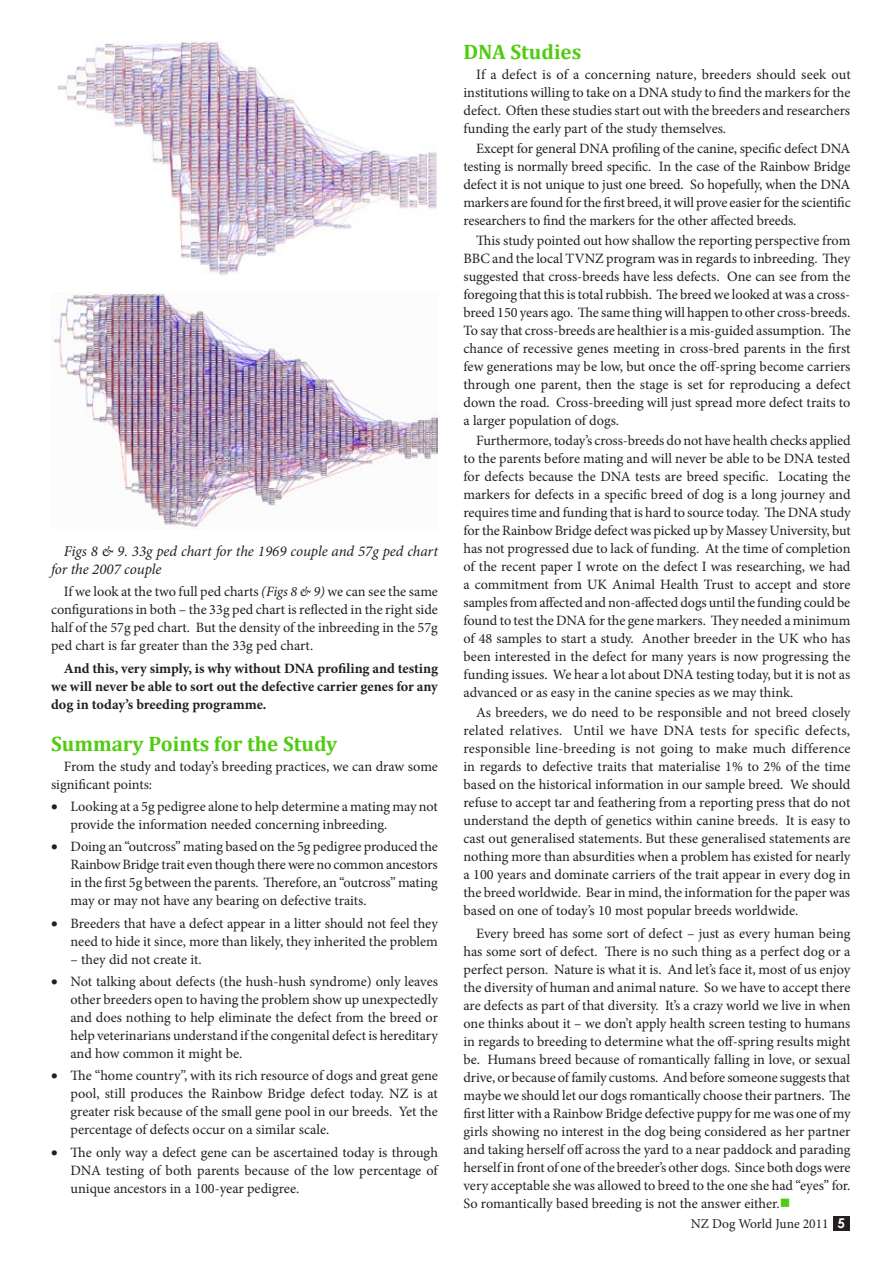
<style>
.page{position:relative;width:893px;height:1263px;background:#fff}
.page>*{position:absolute;margin:0;border:0;box-sizing:border-box;transform-origin:0 0}
.t1{font:700 21px "Cambria";color:#4fcc10}
.t2{font:italic 15px/18px "Minion Pro";letter-spacing:-.005em;color:#231f20}
.t3{font:14.25px/18px "Minion Pro";letter-spacing:-.005em;color:#231f20;text-align:justify}
.t4{font:700 14.25px/18px "Minion Pro";color:#231f20;text-align:justify}
.t5{font:13.5px "Minion Pro";color:#231f20}
.s1{font-style:italic}
.s2{color:#4fcc10}
.s3{font-family:"Century Gothic";font-weight:700;color:#fff}
</style>
<div class="page">
<div style="left:833px;top:1216px;width:17px;height:15px;background:#231f20"></div>
<img style="left:52px;top:292px;width:386px;height:236px">
<img style="left:57px;top:41px;width:380px;height:234px">
<p class="t2" style="left:51px;top:542px;width:388px;text-indent:13px">Figs 8 &amp; 9. 33g ped chart for the 1969 couple and 57g ped chart for the 2007 couple</p>
<p class="t3" style="left:51px;top:583px;width:388px;text-indent:13px">If we look at the two full ped charts <span class="s1">(Figs 8 &amp; 9)</span> we can see the same configurations in both – the 33g ped chart is reflected in the right side half of the 57g ped chart. But the density of the inbreeding in the 57g ped chart is far greater than the 33g ped chart.</p>
<p class="t4" style="left:51px;top:659px;width:388px;text-indent:13px">And this, very simply, is why without DNA profiling and testing we will never be able to sort out the defective carrier genes for any dog in today’s breeding programme.</p>
<h1 class="t1" style="left:51px;top:731px;width:288px">Summary Points for the Study</h1>
<p class="t3" style="left:51px;top:757px;width:388px;text-indent:13px">From the study and today’s breeding practices, we can draw some significant points:</p>
<p class="t3" style="left:71px;top:798px;width:369px;text-indent:-19px">• Looking at a 5g pedigree alone to help determine a mating may not provide the information needed concerning inbreeding.</p>
<p class="t3" style="left:71px;top:838px;width:369px;text-indent:-19px">• Doing an “outcross” mating based on the 5g pedigree produced the Rainbow Bridge trait even though there were no common ancestors in the first 5g between the parents. Therefore, an “outcross” mating may or may not have any bearing on defective traits.</p>
<p class="t3" style="left:51px;top:914px;width:388px;text-align:right">• Breeders that have a defect appear in a litter should not feel they need to hide it since, more than likely, they inherited the problem</p>
<p class="t3" style="left:71px;top:950px;width:133px">– they did not create it.</p>
<p class="t3" style="left:71px;top:972px;width:369px;text-indent:-19px">• Not talking about defects (the hush-hush syndrome) only leaves other breeders open to having the problem show up unexpectedly and does nothing to help eliminate the defect from the breed or help veterinarians understand if the congenital defect is hereditary and how common it might be.</p>
<p class="t3" style="left:71px;top:1067px;width:369px;text-indent:-19px">• The “home country”, with its rich resource of dogs and great gene pool, still produces the Rainbow Bridge defect today. NZ is at greater risk because of the small gene pool in our breeds. Yet the percentage of defects occur on a similar scale.</p>
<p class="t3" style="left:71px;top:1143px;width:369px;text-indent:-19px">• The only way a defect gene can be ascertained today is through DNA testing of both parents because of the low percentage of unique ancestors in a 100-year pedigree.</p>
<h1 class="t1" style="left:463px;top:39px;width:119px">DNA Studies</h1>
<p class="t3" style="left:463px;top:65px;width:389px;text-indent:13px">If a defect is of a concerning nature, breeders should seek out institutions willing to take on a DNA study to find the markers for the defect. Often these studies start out with the breeders and researchers funding the early part of the study themselves.</p>
<p class="t3" style="left:463px;top:140px;width:389px;text-indent:13px">Except for general DNA profiling of the canine, specific defect DNA testing is normally breed specific. In the case of the Rainbow Bridge defect it is not unique to just one breed. So hopefully, when the DNA markers are found for the first breed, it will prove easier for the scientific researchers to find the markers for the other affected breeds.</p>
<p class="t3" style="left:463px;top:232px;width:389px;text-indent:13px">This study pointed out how shallow the reporting perspective from BBC and the local TVNZ program was in regards to inbreeding. They suggested that cross-breeds have less defects. One can see from the foregoing that this is total rubbish. The breed we looked at was a cross&shy;breed 150 years ago. The same thing will happen to other cross-breeds.<br>To say that cross-breeds are healthier is a mis-guided assumption. The chance of recessive genes meeting in cross-bred parents in the first few generations may be low, but once the off-spring become carriers through one parent, then the stage is set for reproducing a defect down the road. Cross-breeding will just spread more defect traits to a larger population of dogs.</p>
<p class="t3" style="left:463px;top:432px;width:389px;text-indent:13px">Furthermore, today’s cross-breeds do not have health checks applied to the parents before mating and will never be able to be DNA tested for defects because the DNA tests are breed specific. Locating the markers for defects in a specific breed of dog is a long journey and requires time and funding that is hard to source today. The DNA study for the Rainbow Bridge defect was picked up by Massey University, but has not progressed due to lack of funding. At the time of completion of the recent paper I wrote on the defect I was researching, we had a commitment from UK Animal Health Trust to accept and store samples from affected and non-affected dogs until the funding could be found to test the DNA for the gene markers. They needed a minimum of 48 samples to start a study. Another breeder in the UK who has been interested in the defect for many years is now progressing the funding issues. We hear a lot about DNA testing today, but it is not as advanced or as easy in the canine species as we may think.</p>
<p class="t3" style="left:463px;top:704px;width:389px;text-indent:13px">As breeders, we do need to be responsible and not breed closely related relatives. Until we have DNA tests for specific defects, responsible line-breeding is not going to make much difference in regards to defective traits that materialise 1% to 2% of the time based on the historical information in our sample breed. We should refuse to accept tar and feathering from a reporting press that do not understand the depth of genetics within canine breeds. It is easy to cast out generalised statements. But these generalised statements are nothing more than absurdities when a problem has existed for nearly a 100 years and dominate carriers of the trait appear in every dog in the breed worldwide. Bear in mind, the information for the paper was based on one of today’s 10 most popular breeds worldwide.</p>
<p class="t3" style="left:463px;top:924px;width:389px;text-indent:13px">Every breed has some sort of defect – just as every human being has some sort of defect. There is no such thing as a perfect dog or a perfect person. Nature is what it is. And let’s face it, most of us enjoy the diversity of human and animal nature. So we have to accept there are defects as part of that diversity. It’s a crazy world we live in when one thinks about it – we don’t apply health screen testing to humans in regards to breeding to determine what the off-spring results might be. Humans breed because of romantically falling in love, or sexual drive, or because of family customs. And before someone suggests that maybe we should let our dogs romantically choose their partners. The first litter with a Rainbow Bridge defective puppy for me was one of my girls showing no interest in the dog being considered as her partner and taking herself off across the yard to a near paddock and parading herself in front of one of the breeder’s other dogs. Since both dogs were very acceptable she was allowed to breed to the one she had “eyes” for.<br>So romantically based breeding is not the answer either.<span class="s2">■</span></p>
<p class="t5" style="left:691px;top:1215px;width:156px">NZ Dog World June 2011 <span class="s3">5</span></p>
</div>
